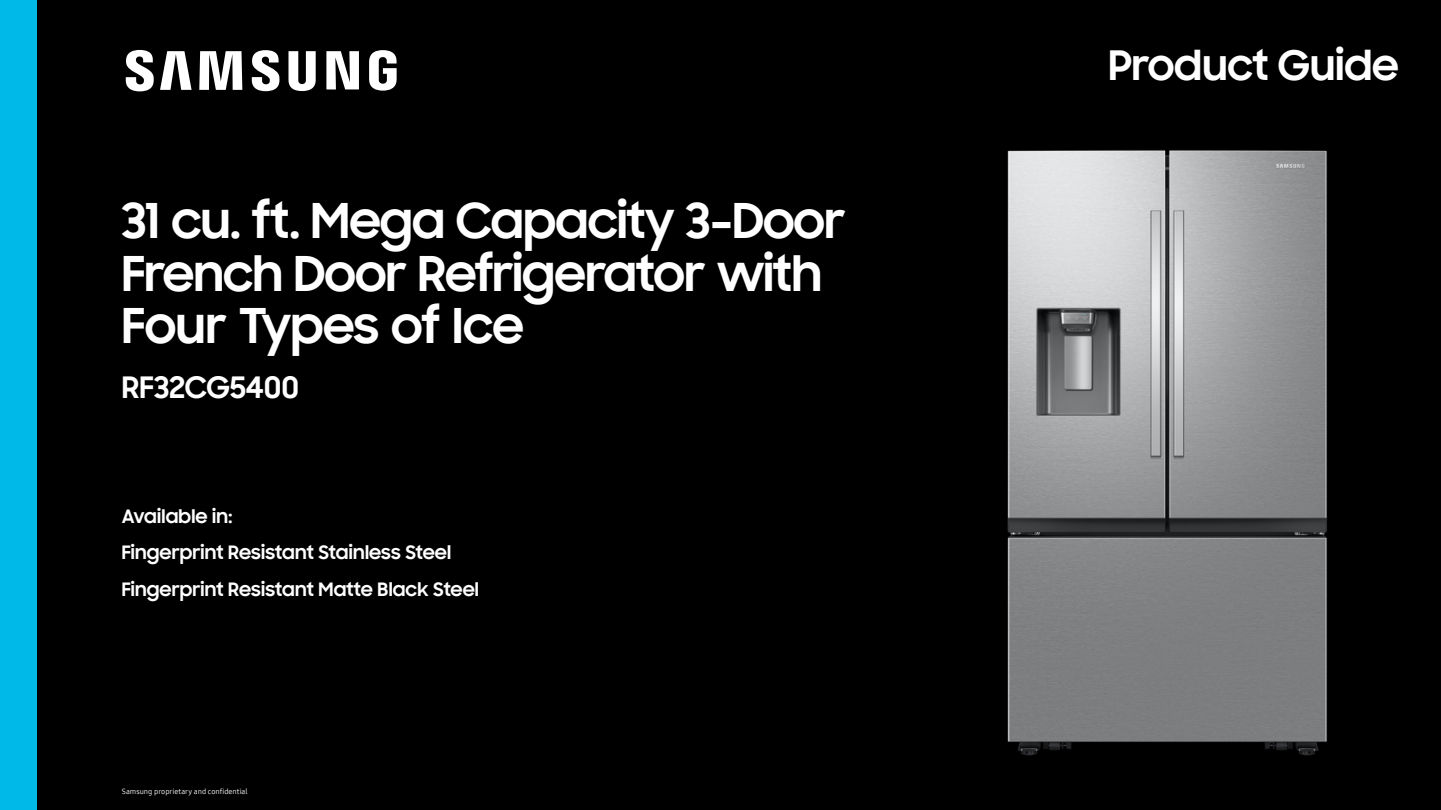
<style>
.page{position:relative;width:1441px;height:810px;background:#fff}
.page>*{position:absolute;margin:0;border:0;box-sizing:border-box;transform-origin:0 0}
.t1{font:700 48.75px/52.5px "Samsung Sharp Sans";letter-spacing:-.02em;color:#fff}
.t2{font:700 41.25px "Samsung Sharp Sans";color:#fff}
.t3{font:700 30px "Samsung Sharp Sans";letter-spacing:-.005em;color:#fff}
.t4{font:700 18.75px "Samsung Sharp Sans";letter-spacing:.005em;color:#fff}
.t5{font:7.5px "Samsung One 400";color:#fff}
</style>
<div class="page">
<div style="left:0;top:0;width:1440px;height:810px;background:#000"></div>
<svg style="left:126px;top:50px;width:270px;height:41px"></svg>
<div style="left:0;top:0;width:37px;height:810px;background:#00b9e8"></div>
<img style="left:1007px;top:150px;width:320px;height:606px">
<p class="t1" style="left:122px;top:192px;width:725px">31 cu. ft. Mega Capacity 3-Door<br>French Door Refrigerator with<br>Four Types of Ice</p>
<p class="t3" style="left:122px;top:365px;width:179px">RF32CG5400</p>
<p class="t4" style="left:122px;top:502px;width:112px">Available in:</p>
<p class="t4" style="left:122px;top:539px;width:331px">Fingerprint Resistant Stainless Steel</p>
<p class="t4" style="left:122px;top:575px;width:358px">Fingerprint Resistant Matte Black Steel</p>
<p class="t5" style="left:122px;top:786px;width:127px">Samsung proprietary and confidential</p>
<p class="t2" style="left:1108px;top:34px;width:292px">Product Guide</p>
</div>
